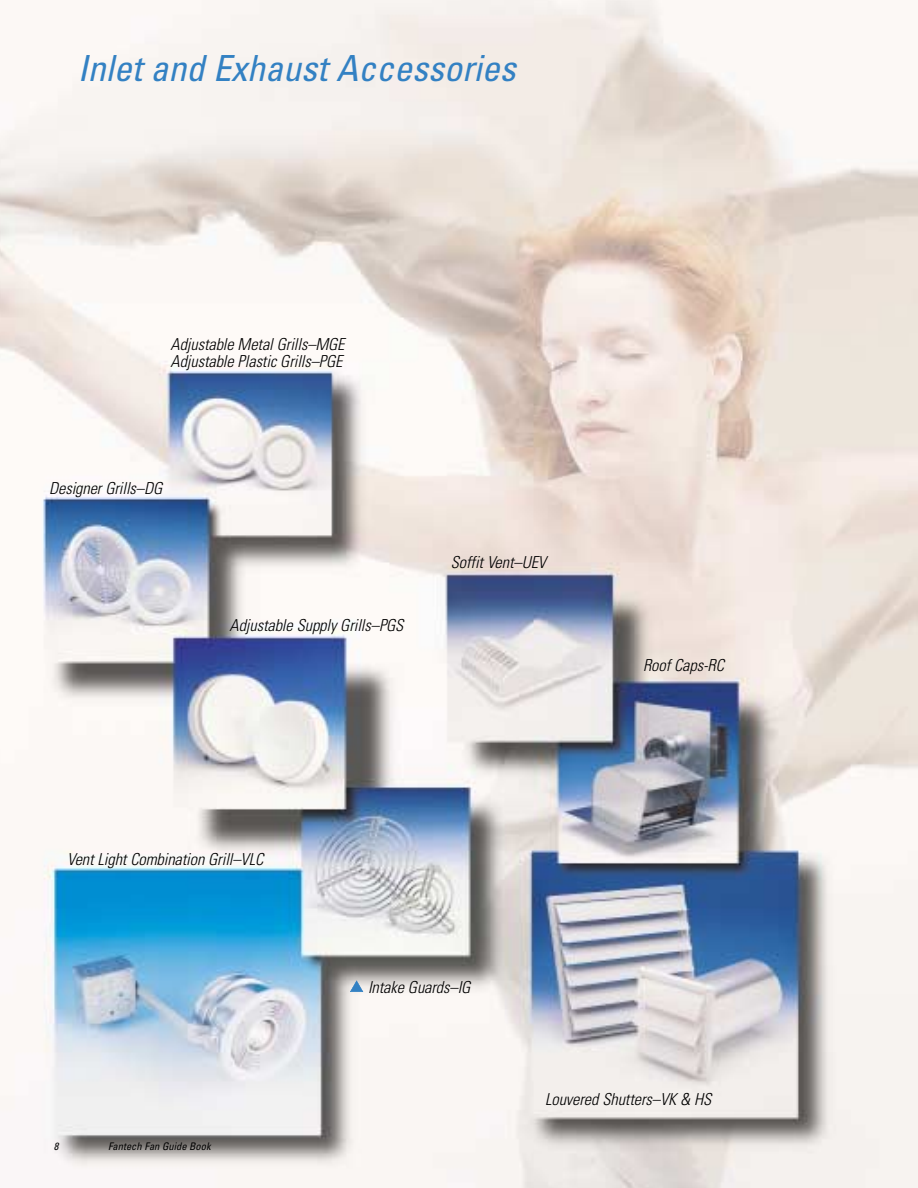
<style>
.page{position:relative;width:918px;height:1188px;background:#fff}
.page>*{position:absolute;margin:0;border:0;box-sizing:border-box;transform-origin:0 0}
.t1{font:italic condensed 36px "Univers";color:#3381c3}
.t2{font:italic 300 condensed 16.5px/17.2px "Univers";letter-spacing:-.005em;color:#000}
.t3{font:italic condensed 10.5px "Univers";color:#000}
</style>
<div class="page">
<img style="left:0;top:0;width:918px;height:1188px">
<svg style="left:350px;top:980px;width:13px;height:12px"></svg>
<h1 class="t1" style="left:78px;top:55px;width:447px">Inletand ExhaustAccessories</h1>
<p class="t2" style="left:171px;top:337px;width:179px">Adjustable MetalGrills–MGE<br>Adjustable Plastic Grills–PGE</p>
<p class="t2" style="left:49px;top:481px;width:118px">DesignerGrills–DG</p>
<p class="t2" style="left:230px;top:618px;width:179px">Adjustable Supply Grills–PGS</p>
<p class="t2" style="left:451px;top:555px;width:100px">SoffitVent–UEV</p>
<p class="t2" style="left:67px;top:852px;width:201px">VentLightCombination Grill–VLC</p>
<p class="t2" style="left:368px;top:980px;width:107px">Intake Guards–IG</p>
<p class="t2" style="left:643px;top:658px;width:86px">RoofCaps-RC</p>
<p class="t3" style="left:54px;top:1143px;width:8px">8</p>
<p class="t3" style="left:108px;top:1143px;width:104px">Fantech Fan Guide Book</p>
<p class="t2" style="left:545px;top:1092px;width:171px">Louvered Shutters–VK &amp; HS</p>
</div>
